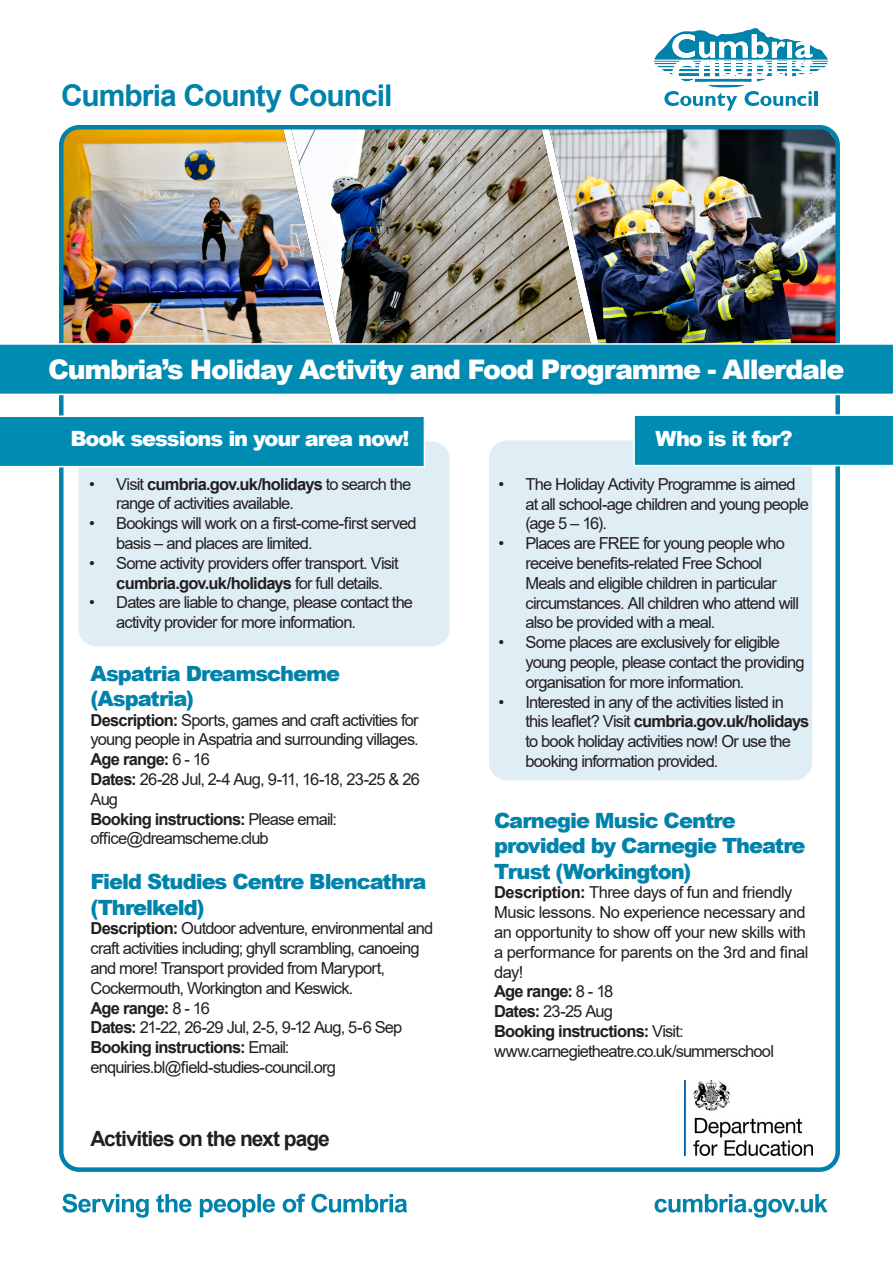
<style>
.page{position:relative;width:893px;height:1263px;background:#fff}
.page>*{position:absolute;margin:0;border:0;box-sizing:border-box;transform-origin:0 0}
.t1{font:700 30px "Arial";letter-spacing:-.035em;color:#0082aa}
.t2{font:900 27px "Arial";letter-spacing:-.05em;color:#fff}
.Sub_heading{font:900 21px/25.2px "Arial";letter-spacing:-.045em;color:#0082aa}
.t3{font:900 21px "Arial";letter-spacing:-.05em;color:#fff}
.Sub_heading-2{font:700 21px "Arial";letter-spacing:-.05em;color:#231f20}
.Sub_heading-3{font:16.5px/19.8px "Arial";letter-spacing:-.05em;color:#231f20}
.Sub_heading-4{font:16.5px/19.8px "Arial";letter-spacing:-.03em;color:#231f20}
.Sub_heading-5{font:700 16.5px "Arial";letter-spacing:-.045em;color:#231f20}
.s1{font-weight:700}
.s2{font-weight:400}
</style>
<div class="page">
<div style="left:489px;top:440px;width:323px;height:340px;background:#dfedf4;border-radius:18px"></div>
<svg style="left:62px;top:1194px;width:345px;height:24px"></svg>
<svg style="left:655px;top:1194px;width:173px;height:24px"></svg>
<img style="left:64px;top:130px;width:226px;height:213px">
<img style="left:290px;top:130px;width:258px;height:213px">
<img style="left:548px;top:130px;width:287px;height:213px">
<svg style="left:64px;top:130px;width:14px;height:9px"></svg>
<svg style="left:654px;top:28px;width:181px;height:113px"></svg>
<div style="left:59px;top:125px;width:781px;height:1047px;border:4px solid #0082aa;border-radius:18px"></div>
<svg style="left:0;top:343px;width:893px;height:52px;background:#0e91b7"></svg>
<div style="left:79px;top:441px;width:370px;height:205px;background:#dfedf4;border-radius:18px"></div>
<svg style="left:0;top:415px;width:425px;height:52px;background:#0f91b7"></svg>
<svg style="left:633px;top:414px;width:260px;height:52px;background:#1092b8"></svg>
<img style="left:685px;top:1080px;width:127px;height:75px">
<p class="t1" style="left:61px;top:74px;width:333px">Cumbria County Council</p>
<p class="t2" style="left:48px;top:350px;width:798px">Cumbria’s Holiday Activity and Food Programme - Allerdale</p>
<p class="t3" style="left:70px;top:423px;width:341px">Book sessions in your area now!</p>
<p class="Sub_heading-3" style="left:116px;top:474px;width:296px;text-indent:-27px">• Visit <span class="s1">cumbria.gov.uk/holidays</span> to search the range of activities available.</p>
<p class="Sub_heading-3" style="left:116px;top:513px;width:302px;text-indent:-27px">• Bookings will work on a first-come-first served basis – and places are limited.</p>
<p class="Sub_heading-3" style="left:116px;top:553px;width:284px;text-indent:-27px">• Some activity providers offer transport. Visit <span class="s1">cumbria.gov.uk/holidays</span> for full details.</p>
<p class="Sub_heading-3" style="left:116px;top:593px;width:298px;text-indent:-27px">• Dates are liable to change, please contact the activity provider for more information.</p>
<p class="Sub_heading" style="left:91px;top:660px;width:251px">Aspatria Dreamscheme (Aspatria)</p>
<p class="Sub_heading-3" style="left:91px;top:710px;width:330px"><span class="s1">Description:</span> Sports, games and craft activities for young people in Aspatria and surrounding villages.</p>
<p class="Sub_heading-5" style="left:91px;top:748px;width:121px">Age range: <span class="s2">6 - 16</span></p>
<p class="Sub_heading-3" style="left:91px;top:769px;width:331px"><span class="s1">Dates:</span> 26-28 Jul, 2-4 Aug, 9-11, 16-18, 23-25 &amp; 26<br>Aug</p>
<p class="Sub_heading-5" style="left:91px;top:807px;width:248px">Booking instructions: <span class="s2">Please email:</span></p>
<p class="Sub_heading-3" style="left:91px;top:828px;width:180px">office@dreamscheme.club</p>
<p class="Sub_heading" style="left:91px;top:869px;width:337px">Field Studies Centre Blencathra (Threlkeld)</p>
<p class="Sub_heading-3" style="left:91px;top:918px;width:344px"><span class="s1">Description:</span> Outdoor adventure, environmental and craft activities including; ghyll scrambling, canoeing and more! Transport provided from Maryport, Cockermouth, Workington and Keswick.</p>
<p class="Sub_heading-5" style="left:91px;top:996px;width:121px">Age range: <span class="s2">8 - 16</span></p>
<p class="Sub_heading-3" style="left:91px;top:1017px;width:313px"><span class="s1">Dates:</span> 21-22, 26-29 Jul, 2-5, 9-12 Aug, 5-6 Sep</p>
<p class="Sub_heading-5" style="left:91px;top:1036px;width:200px">Booking instructions: <span class="s2">Email:</span></p>
<p class="Sub_heading-3" style="left:91px;top:1057px;width:247px">enquiries.bl@field-studies-council.org</p>
<p class="Sub_heading-2" style="left:90px;top:1123px;width:241px">Activities on the next page</p>
<p class="t3" style="left:655px;top:423px;width:139px">Who is it for?</p>
<p class="Sub_heading-3" style="left:525px;top:474px;width:285px;text-indent:-27px">• The Holiday Activity Programme is aimed at all school-age children and young people (age 5 – 16).</p>
<p class="Sub_heading-3" style="left:525px;top:533px;width:275px;text-indent:-27px">• Places are FREE for young people who receive benefits-related Free School Meals and eligible children in particular circumstances. All children who attend will also be provided with a meal.</p>
<p class="Sub_heading-3" style="left:525px;top:632px;width:281px;text-indent:-27px">• Some places are exclusively for eligible young people, please contact the providing organisation for more information.</p>
<p class="Sub_heading-3" style="left:525px;top:692px;width:285px;text-indent:-27px">• Interested in any of the activities listed in this leaflet? Visit <span class="s1">cumbria.gov.uk/holidays </span>to book holiday activities now! Or use the booking information provided.</p>
<p class="Sub_heading" style="left:494px;top:807px;width:313px">Carnegie Music Centre provided by Carnegie Theatre<br>Trust (Workington)</p>
<p class="Sub_heading-4" style="left:494px;top:882px;width:316px"><span class="s1">Description:</span> Three days of fun and friendly Music lessons. No experience necessary and an opportunity to show off your new skills with a performance for parents on the 3rd and final day!</p>
<p class="Sub_heading-5" style="left:494px;top:980px;width:121px">Age range: <span class="s2">8 - 18</span></p>
<p class="Sub_heading-3" style="left:494px;top:1001px;width:120px"><span class="s1">Dates:</span> 23-25 Aug</p>
<p class="Sub_heading-5" style="left:494px;top:1019px;width:191px">Booking instructions: <span class="s2">Visit:</span></p>
<p class="Sub_heading-3" style="left:494px;top:1041px;width:281px">www.carnegietheatre.co.uk/summerschool</p>
</div>
